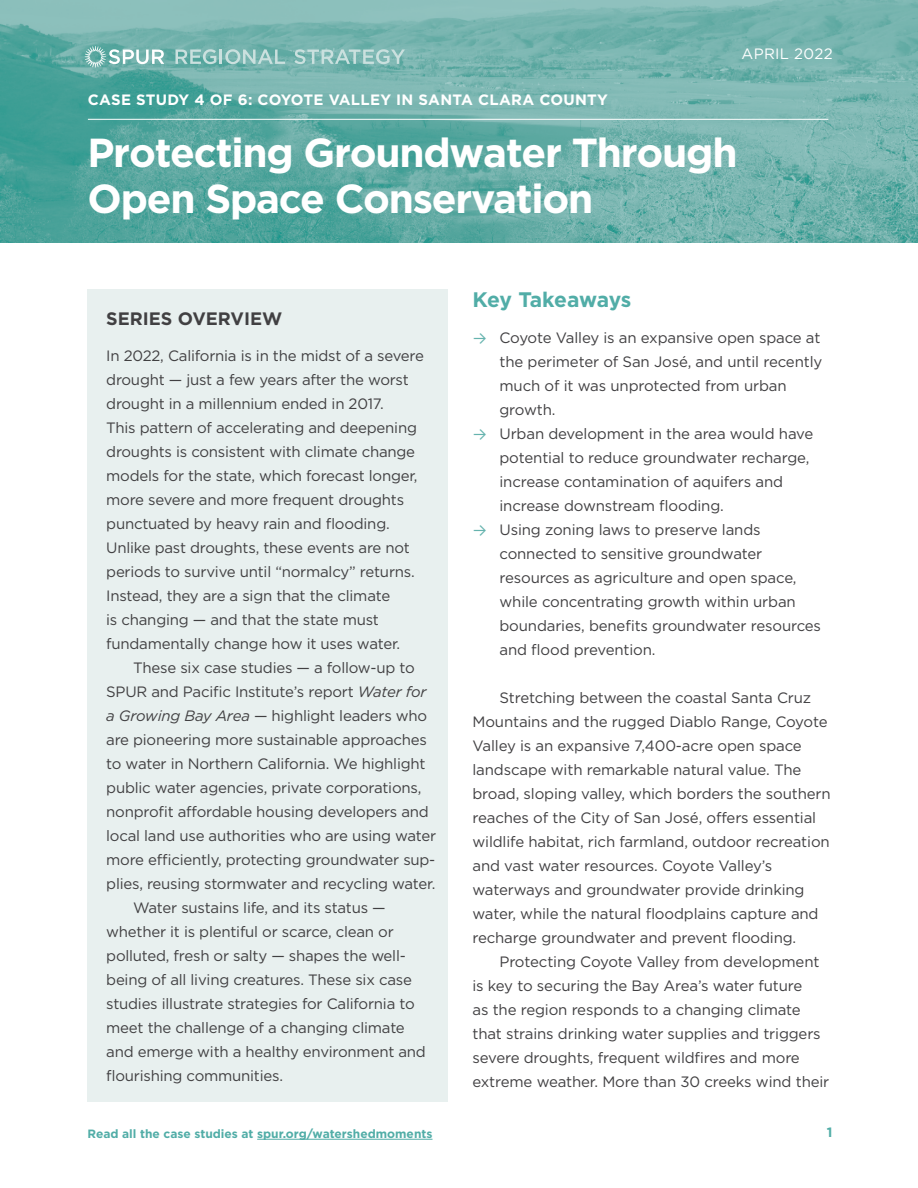
<style>
.page{position:relative;width:918px;height:1188px;background:#fff}
.page>*{position:absolute;margin:0;border:0;box-sizing:border-box;transform-origin:0 0}
.t1{font:700 40.5px/46.5px "Gotham";letter-spacing:-.03em;color:#fff}
.t2{font:700 21px "Gotham";letter-spacing:-.02em;color:#51ada7}
.t3{font:700 18px "Gotham";color:#414042}
.t4{font:15px/24px "Gotham";letter-spacing:-.015em;color:#414042}
.t5{font:700 15px "Gotham";letter-spacing:.02em;color:#fff}
.t6{font:15px "Gotham";letter-spacing:.02em;color:#fff}
.t7{font:700 13.5px "Gotham";color:#51ada7}
.t8{font:700 12px "Gotham";color:#51ada7}
.s1{font-style:italic}
.s2{font-family:"Profile XP";color:#65b3ae}
</style>
<div class="page">
<img style="left:0;top:0;width:918px;height:243px">
<hr style="left:88px;top:119px;width:740px;height:1px;background:#fff">
<svg style="left:85px;top:46px;width:79px;height:22px;background:#8fc2be"></svg>
<svg style="left:175px;top:49px;width:110px;height:15px;background:#91c2be"></svg>
<svg style="left:294px;top:49px;width:111px;height:15px;background:#97c5c1"></svg>
<div style="left:87px;top:289px;width:361px;height:813px;background:#e8f0ef"></div>
<hr style="left:257px;top:1139px;width:176px;height:1px;background:#51ada7">
<p class="t5" style="left:88px;top:91px;width:522px">CASE STUDY 4 OF 6: COYOTE VALLEY IN SANTA CLARA COUNTY</p>
<p class="t6" style="left:742px;top:45px;width:93px">APRIL 2022</p>
<h1 class="t1" style="left:87px;top:128px;width:652px">Protecting Groundwater Through<br>Open Space Conservation</h1>
<p class="t3" style="left:106px;top:308px;width:178px">SERIES OVERVIEW</p>
<p class="t4" style="left:106px;top:343px;width:319px">In 2022, California is in the midst of a severe drought — just a few years after the worst drought in a millennium ended in 2017.<br>This pattern of accelerating and deepening droughts is consistent with climate change models for the state, which forecast longer, more severe and more frequent droughts punctuated by heavy rain and flooding.<br>Unlike past droughts, these events are not periods to survive until “normalcy” returns.<br>Instead, they are a sign that the climate<br>is changing — and that the state must fundamentally change how it uses water.</p>
<p class="t4" style="left:133px;top:655px;width:283px">These six case studies — a follow-up to</p>
<p class="t4" style="left:106px;top:679px;width:322px">SPUR and Pacific Institute’s report <span class="s1">Water for</span></p>
<p class="t4" style="left:106px;top:703px;width:323px"><span class="s1">a Growing Bay Area</span> — highlight leaders who</p>
<p class="t4" style="left:106px;top:727px;width:322px">are pioneering more sustainable approaches</p>
<p class="t4" style="left:106px;top:751px;width:321px">to water in Northern California. We highlight</p>
<p class="t4" style="left:106px;top:775px;width:317px">public water agencies, private corporations,</p>
<p class="t4" style="left:106px;top:799px;width:324px">nonprofit affordable housing developers and</p>
<p class="t4" style="left:106px;top:823px;width:331px">local land use authorities who are using water</p>
<p class="t4" style="left:106px;top:847px;width:331px">more efficiently, protecting groundwater sup-</p>
<p class="t4" style="left:106px;top:871px;width:331px">plies, reusing stormwater and recycling water.</p>
<p class="t4" style="left:133px;top:895px;width:254px">Water sustains life, and its status —</p>
<p class="t4" style="left:106px;top:919px;width:289px">whether it is plentiful or scarce, clean or</p>
<p class="t4" style="left:106px;top:943px;width:301px">polluted, fresh or salty — shapes the well-</p>
<p class="t4" style="left:106px;top:967px;width:307px">being of all living creatures. These six case</p>
<p class="t4" style="left:106px;top:991px;width:310px">studies illustrate strategies for California to</p>
<p class="t4" style="left:106px;top:1015px;width:300px">meet the challenge of a changing climate</p>
<p class="t4" style="left:106px;top:1039px;width:321px">and emerge with a healthy environment and</p>
<p class="t4" style="left:106px;top:1063px;width:178px">flourishing communities.</p>
<p class="t8" style="left:87px;top:1126px;width:347px">Read all the case studies at spur.org/watershedmoments</p>
<h2 class="t2" style="left:472px;top:287px;width:160px">Key Takeaways</h2>
<p class="t4" style="left:472px;top:325px;width:350px"><span class="s2">&gt;</span> Coyote Valley is an expansive open space at</p>
<p class="t4" style="left:500px;top:349px;width:324px">the perimeter of San José, and until recently</p>
<p class="t4" style="left:500px;top:373px;width:289px">much of it was unprotected from urban</p>
<p class="t4" style="left:500px;top:397px;width:58px">growth.</p>
<p class="t4" style="left:472px;top:421px;width:342px"><span class="s2">&gt;</span> Urban development in the area would have</p>
<p class="t4" style="left:500px;top:445px;width:311px">potential to reduce groundwater recharge,</p>
<p class="t4" style="left:500px;top:469px;width:285px">increase contamination of aquifers and</p>
<p class="t4" style="left:500px;top:493px;width:226px">increase downstream flooding.</p>
<p class="t4" style="left:472px;top:517px;width:290px"><span class="s2">&gt;</span> Using zoning laws to preserve lands</p>
<p class="t4" style="left:500px;top:541px;width:264px">connected to sensitive groundwater</p>
<p class="t4" style="left:500px;top:565px;width:299px">resources as agriculture and open space,</p>
<p class="t4" style="left:500px;top:589px;width:298px">while concentrating growth within urban</p>
<p class="t4" style="left:500px;top:613px;width:323px">boundaries, benefits groundwater resources</p>
<p class="t4" style="left:500px;top:637px;width:158px">and flood prevention.</p>
<p class="t4" style="left:472px;top:685px;width:360px;text-indent:27px">Stretching between the coastal Santa Cruz Mountains and the rugged Diablo Range, Coyote Valley is an expansive 7,400-acre open space landscape with remarkable natural value. The broad, sloping valley, which borders the southern reaches of the City of San José, offers essential wildlife habitat, rich farmland, outdoor recreation and vast water resources. Coyote Valley’s waterways and groundwater provide drinking water, while the natural floodplains capture and recharge groundwater and prevent flooding.</p>
<p class="t4" style="left:472px;top:949px;width:358px;text-indent:27px">Protecting Coyote Valley from development is key to securing the Bay Area’s water future<br>as the region responds to a changing climate that strains drinking water supplies and triggers severe droughts, frequent wildfires and more extreme weather. More than 30 creeks wind their</p>
<p class="t7" style="left:827px;top:1124px;width:7px">1</p>
</div>
